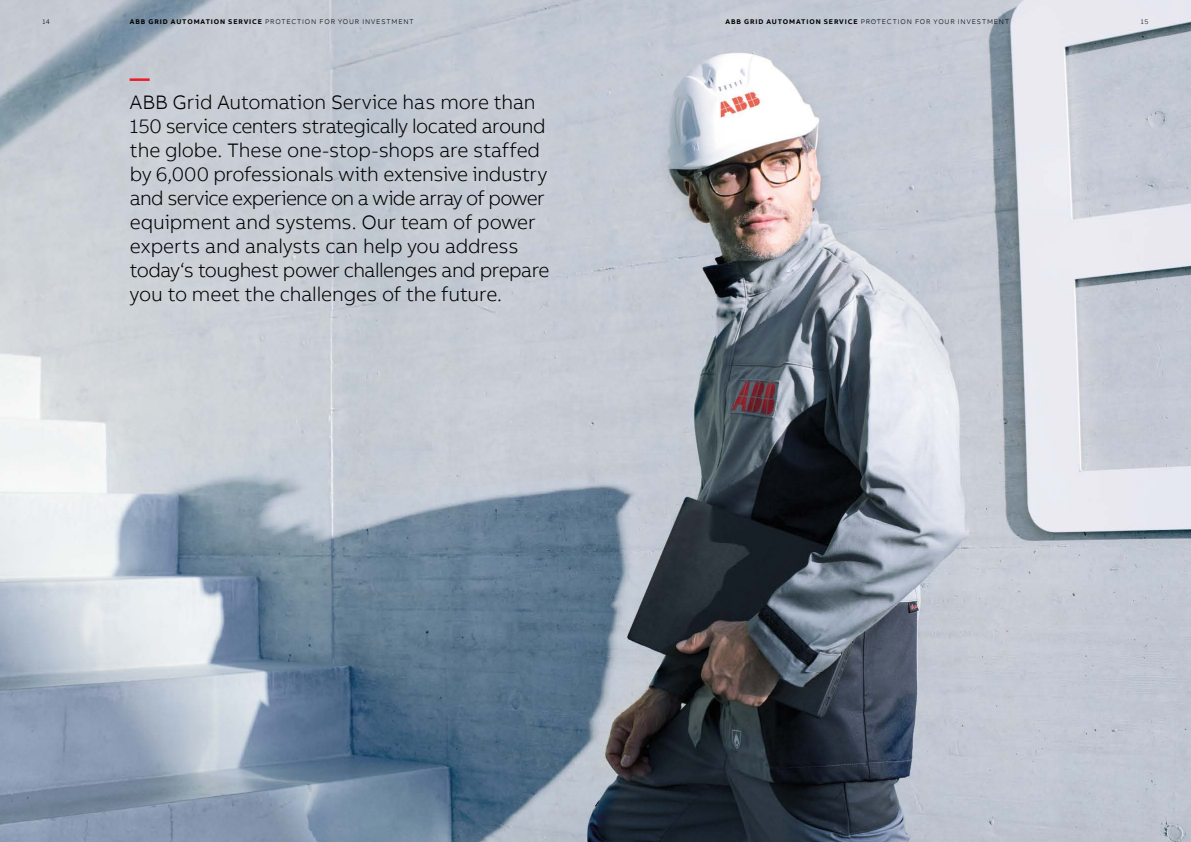
<style>
.page{position:relative;width:1191px;height:842px;background:#fff}
.page>*{position:absolute;margin:0;border:0;box-sizing:border-box;transform-origin:0 0}
.t1{font:300 20px/24px "AB Bvoice";letter-spacing:-.015em;color:#000}
.t2{font:700 20px "AB Bvoice";color:#ed1c29}
.t3{font:300 7px "AB Bvoice";letter-spacing:.12em;color:#000}
.s1{font-weight:700}
</style>
<div class="page">
<img style="left:0;top:0;width:1191px;height:842px">
<p class="t3" style="left:43px;top:17px;width:9px">14</p>
<p class="t3" style="left:130px;top:17px;width:285px"><span class="s1">ABB GRID AUTOMATION SERVICE</span> PROTECTION FOR YOUR INVESTMENT</p>
<p class="t3" style="left:725px;top:17px;width:285px"><span class="s1">ABB GRID AUTOMATION SERVICE</span> PROTECTION FOR YOUR INVESTMENT</p>
<p class="t3" style="left:46px;top:17px;width:5px">5</p>
<p class="t3" style="left:1140px;top:17px;width:9px">15</p>
<p class="t2" style="left:130px;top:65px;width:21px">—</p>
<p class="t1" style="left:130px;top:90px;width:421px">ABB Grid Automation Service has more than 150 service centers strategically located around the globe. These one-stop-shops are staffed by 6,000 professionals with extensive industry and service experience on a wide array of power equipment and systems. Our team of power experts and analysts can help you address today‘s toughest power challenges and prepare you to meet the challenges of the future.</p>
</div>
